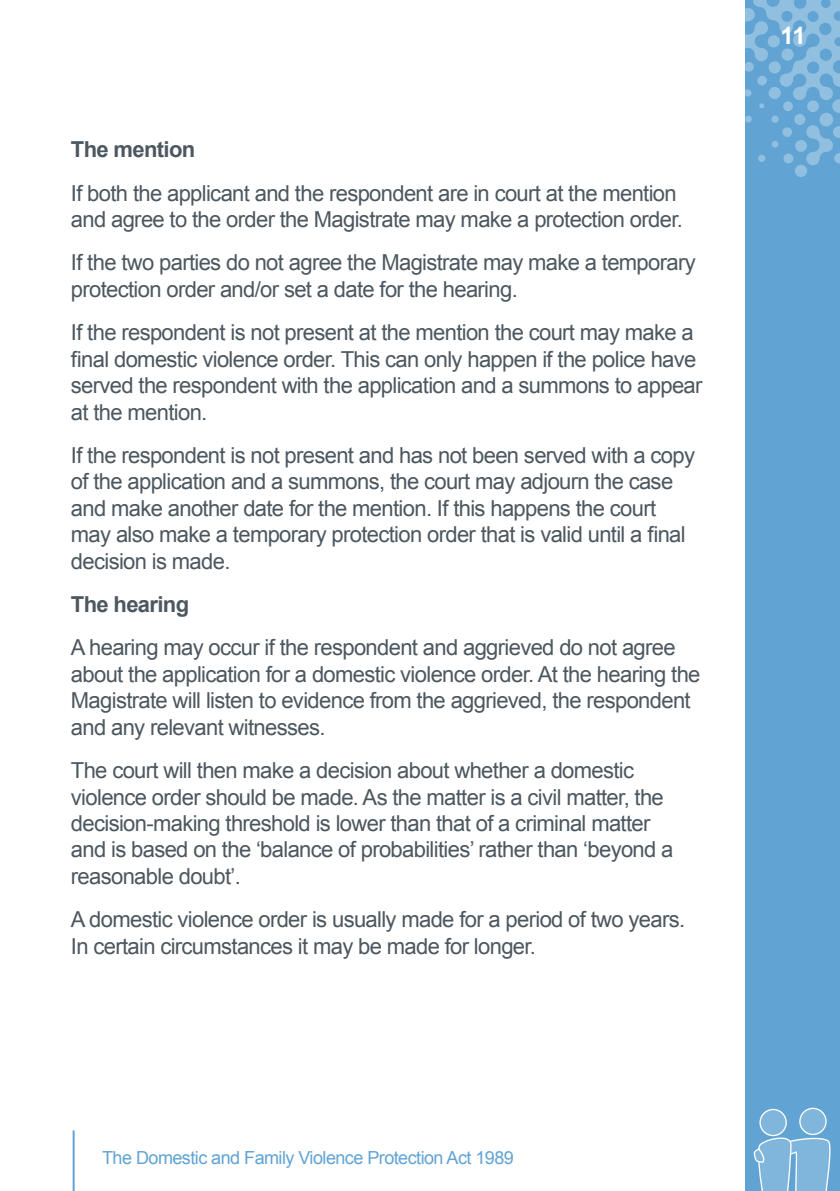
<style>
.page{position:relative;width:840px;height:1191px;background:#fff}
.page>*{position:absolute;margin:0;border:0;box-sizing:border-box;transform-origin:0 0}
.t1{font:700 24px "Arial";color:#fff}
.t2{font:22px/26.4px "Arial";letter-spacing:-.03em;color:#4c575f}
.t3{font:700 22px "Arial";letter-spacing:-.03em;color:#4c575f}
.t4{font:18px "Arial";letter-spacing:-.03em;color:#61a4d3}
</style>
<div class="page">
<div style="left:745px;top:0;width:94px;height:1191px;background:#61a4d3"></div>
<svg style="left:745px;top:0;width:94px;height:177px"></svg>
<div style="left:759px;top:1109px;width:26px;height:26px;background:#81b6dc;border-radius:50%"></div>
<div style="left:759px;top:1108px;width:27px;height:28px;border:1px solid #fff;border-radius:50%"></div>
<div style="left:799px;top:1108px;width:26px;height:26px;background:#81b6dc;border-radius:50%"></div>
<div style="left:798px;top:1107px;width:28px;height:28px;border:1px solid #fff;border-radius:50%"></div>
<svg style="left:753px;top:1134px;width:78px;height:57px"></svg>
<hr style="left:73px;top:1130px;width:2px;height:61px;background:#61a4d3">
<p class="t3" style="left:71px;top:135px;width:126px">The mention</p>
<p class="t2" style="left:71px;top:180px;width:613px">If both the applicant and the respondent are in court at the mention and agree to the order the Magistrate may make a protection order.</p>
<p class="t2" style="left:71px;top:250px;width:626px">If the two parties do not agree the Magistrate may make a temporary protection order and/or set a date for the hearing.</p>
<p class="t2" style="left:71px;top:320px;width:632px">If the respondent is not present at the mention the court may make a final domestic violence order. This can only happen if the police have served the respondent with the application and a summons to appear at the mention.</p>
<p class="t2" style="left:71px;top:442px;width:625px">If the respondent is not present and has not been served with a copy of the application and a summons, the court may adjourn the case and make another date for the mention. If this happens the court may also make a temporary protection order that is valid until a final decision is made.</p>
<p class="t3" style="left:71px;top:590px;width:120px">The hearing</p>
<p class="t2" style="left:71px;top:635px;width:630px">A hearing may occur if the respondent and aggrieved do not agree about the application for a domestic violence order. At the hearing the Magistrate will listen to evidence from the aggrieved, the respondent and any relevant witnesses.</p>
<p class="t2" style="left:71px;top:757px;width:603px">The court will then make a decision about whether a domestic violence order should be made. As the matter is a civil matter, the decision-making threshold is lower than that of a criminal matter and is based on the ‘balance of probabilities’ rather than ‘beyond a reasonable doubt’.</p>
<p class="t2" style="left:71px;top:906px;width:615px">A domestic violence order is usually made for a period of two years.<br>In certain circumstances it may be made for longer.</p>
<p class="t4" style="left:102px;top:1145px;width:413px">The Domestic and Family Violence Protection Act 1989</p>
<p class="t1" style="left:780px;top:20px;width:11px">11</p>
</div>
